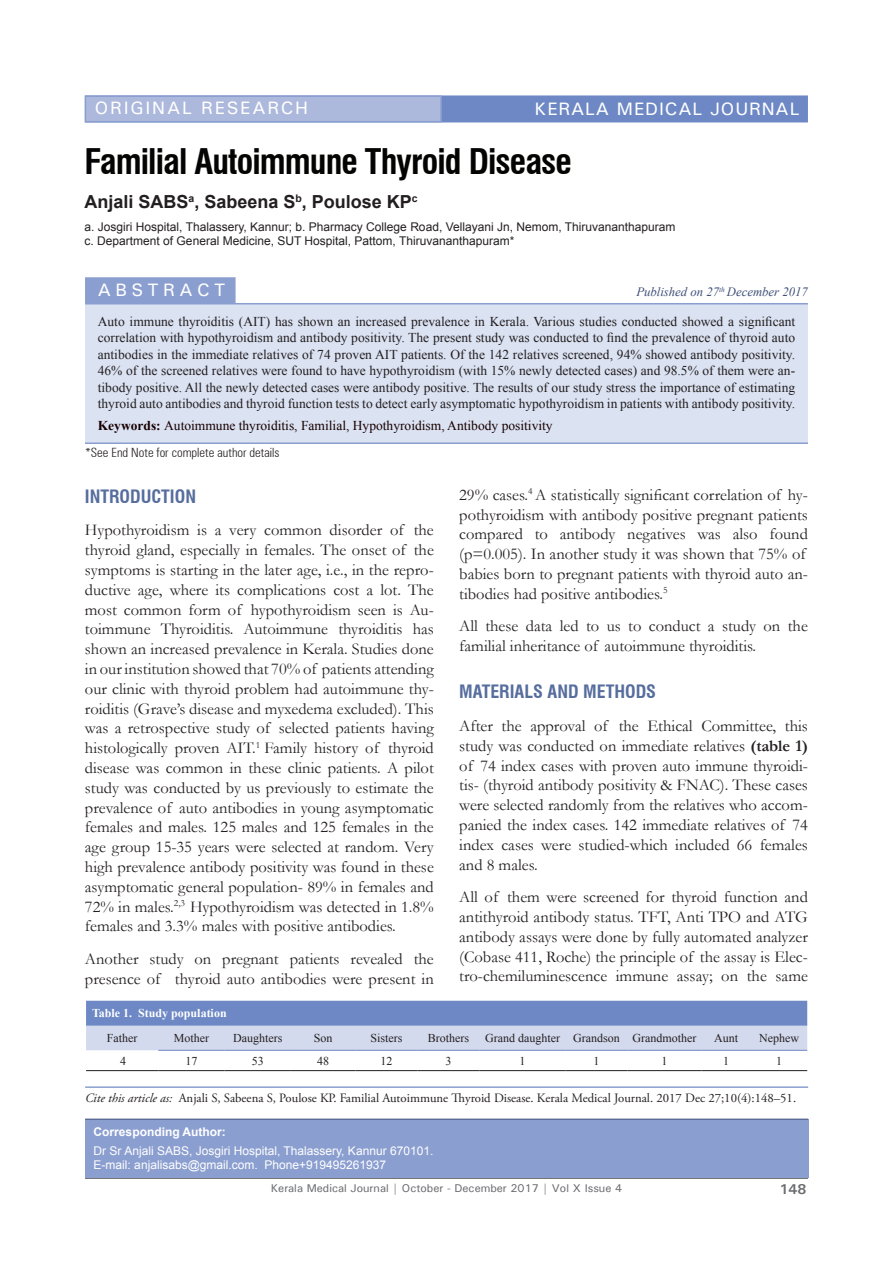
<style>
.page{position:relative;width:893px;height:1263px;background:#fff}
.page>*{position:absolute;margin:0;border:0;box-sizing:border-box;transform-origin:0 0}
.t1{font:700 condensed 34.5px "Swiss 721 BT";letter-spacing:-.025em;color:#040503}
.Title_Name{font:700 18px "Arial";color:#231f20}
.Head_1{font:700 condensed 18px "Swiss 721 BT";color:#566d9e}
.t2{font:500 18px "Univers";letter-spacing:.05em;color:#fff}
.t3{font:500 18px "Univers";letter-spacing:.1em;color:#fff}
.t4{font:500 18px "Univers";letter-spacing:.25em;color:#fff}
.Para_1{font:16.5px/19.8px "Garamond";color:#231f20;text-align:justify}
.t5{font:700 14.25px "Univers";color:#6c6d70}
.Abstract{font:13.5px/16.5px "Times New Roman";color:#231f20;text-align:justify}
.Abstract-2{font:13.5px "Times New Roman";color:#170000}
.t6{font:12.75px "Adobe Garamond Pro";color:#231f20}
.t7{font:300 condensed 12.75px "Zurich BT";color:#231f20}
.t8{font:italic 12.75px "Times New Roman";color:#3e4f77}
.Title_Name-2{font:12px/14.4px "Arial";color:#231f20}
.Corresponding_Author{font:12px/14.4px "Arial";color:#fff}
.t9{font:12px "Times New Roman";color:#231f20}
.t10{font:700 12px "Times New Roman";color:#fff}
.t11{font:700 12px "Arial";color:#fff}
.t12{font:500 11.25px "Univers";color:#6c6d70}
.s1{font-weight:700}
.s2{font-style:italic}
</style>
<div class="page">
<hr style="left:85px;top:1178px;width:723px;height:1px;background:#57585a">
<hr style="left:85px;top:1086px;width:723px;height:2px;background:#8b9ed0">
<div style="left:85px;top:95px;width:723px;height:27px;background:#6d88c5;border:2px solid #6d88c5"></div>
<div style="left:85px;top:95px;width:357px;height:27px;background:#acb8dc;border:2px solid #8b9ed0"></div>
<div style="left:85px;top:277px;width:151px;height:26px;background:#8b9ed0;border:2px solid #8b9ed0"></div>
<div style="left:85px;top:304px;width:723px;height:138px;background:#dbe2f2"></div>
<hr style="left:85px;top:303px;width:723px;height:1px;background:#8b9ed0">
<hr style="left:85px;top:442px;width:723px;height:2px;background:#8b9ed0">
<div style="left:85px;top:1119px;width:723px;height:59px;background:#8b9ed0"></div>
<hr style="left:85px;top:1119px;width:723px;height:1px;background:#3e4f77">
<svg style="left:86px;top:1001px;width:721px;height:49px;background:#9fb0d9"></svg>
<hr style="left:158px;top:1050px;width:67px;height:1px;background:#6d88c5">
<hr style="left:225px;top:1050px;width:66px;height:1px;background:#6d88c5">
<hr style="left:291px;top:1050px;width:64px;height:1px;background:#6d88c5">
<hr style="left:355px;top:1050px;width:63px;height:1px;background:#6d88c5">
<hr style="left:418px;top:1050px;width:62px;height:1px;background:#6d88c5">
<hr style="left:480px;top:1050px;width:85px;height:1px;background:#6d88c5">
<hr style="left:565px;top:1050px;width:62px;height:1px;background:#6d88c5">
<hr style="left:627px;top:1050px;width:74px;height:1px;background:#6d88c5">
<hr style="left:701px;top:1050px;width:50px;height:1px;background:#6d88c5">
<hr style="left:751px;top:1050px;width:56px;height:1px;background:#6d88c5">
<hr style="left:86px;top:1070px;width:72px;height:1px;background:#231f20">
<hr style="left:158px;top:1070px;width:67px;height:1px;background:#231f20">
<hr style="left:225px;top:1070px;width:66px;height:1px;background:#231f20">
<hr style="left:291px;top:1070px;width:64px;height:1px;background:#231f20">
<hr style="left:355px;top:1070px;width:63px;height:1px;background:#231f20">
<hr style="left:418px;top:1070px;width:62px;height:1px;background:#231f20">
<hr style="left:480px;top:1070px;width:85px;height:1px;background:#231f20">
<hr style="left:565px;top:1070px;width:62px;height:1px;background:#231f20">
<hr style="left:627px;top:1070px;width:74px;height:1px;background:#231f20">
<hr style="left:701px;top:1070px;width:50px;height:1px;background:#231f20">
<hr style="left:751px;top:1070px;width:56px;height:1px;background:#231f20">
<p class="t3" style="left:95px;top:97px;width:215px">ORIGINAL RESEARCH</p>
<p class="t2" style="left:534px;top:97px;width:266px">KERALA MEDICAL JOURNAL</p>
<p class="t1" style="left:85px;top:141px;width:489px">Familial Autoimmune Thyroid Disease</p>
<p class="Title_Name" style="left:85px;top:190px;width:335px">Anjali SABS<sup>a</sup>, Sabeena S<sup>b</sup>, Poulose KP<sup>c</sup></p>
<p class="Title_Name-2" style="left:85px;top:220px;width:592px">a. Josgiri Hospital, Thalassery, Kannur; b. Pharmacy College Road, Vellayani Jn, Nemom, Thiruvananthapuram c. Department of General Medicine, SUT Hospital, Pattom, Thiruvananthapuram*</p>
<p class="t4" style="left:98px;top:278px;width:129px">ABSTRACT</p>
<p class="Abstract" style="left:98px;top:313px;width:699px">Auto immune thyroiditis (AIT) has shown an increased prevalence in Kerala. Various studies conducted showed a significant correlation with hypothyroidism and antibody positivity. The present study was conducted to find the prevalence of thyroid auto antibodies in the immediate relatives of 74 proven AIT patients. Of the 142 relatives screened, 94% showed antibody positivity.<br>46% of the screened relatives were found to have hypothyroidism (with 15% newly detected cases) and 98.5% of them were an&shy;tibody positive. All the newly detected cases were antibody positive. The results of our study stress the importance of estimating thyroid auto antibodies and thyroid function tests to detect early asymptomatic hypothyroidism in patients with antibody positivity.</p>
<p class="Abstract-2" style="left:98px;top:417px;width:456px"><span class="s1">Keywords:</span> Autoimmune thyroiditis, Familial, Hypothyroidism, Antibody positivity</p>
<p class="t7" style="left:85px;top:445px;width:196px">*See End Note for complete author details</p>
<p class="t8" style="left:636px;top:283px;width:173px">Published on 27<sup>th</sup> December 2017</p>
<p class="Head_1" style="left:85px;top:485px;width:113px">INTRODUCTION</p>
<p class="Para_1" style="left:85px;top:520px;width:350px">Hypothyroidism is a very common disorder of the thyroid gland, especially in females. The onset of the symptoms is starting in the later age, i.e., in the repro&shy;ductive age, where its complications cost a lot. The most common form of hypothyroidism seen is Au&shy;toimmune Thyroiditis. Autoimmune thyroiditis has shown an increased prevalence in Kerala. Studies done in our institution showed that 70% of patients attending our clinic with thyroid problem had autoimmune thy&shy;roiditis (Grave’s disease and myxedema excluded). This was a retrospective study of selected patients having histologically proven AIT.<sup>1</sup> Family history of thyroid disease was common in these clinic patients. A pilot study was conducted by us previously to estimate the prevalence of auto antibodies in young asymptomatic females and males. 125 males and 125 females in the age group 15-35 years were selected at random. Very high prevalence antibody positivity was found in these asymptomatic general population- 89% in females and 72% in males.<sup>2,3</sup> Hypothyroidism was detected in 1.8% females and 3.3% males with positive antibodies.</p>
<p class="Para_1" style="left:85px;top:948px;width:350px">Another study on pregnant patients revealed the presence of thyroid auto antibodies were present in</p>
<p class="Para_1" style="left:459px;top:484px;width:350px;text-align:left">29% cases.<sup>4</sup> A statistically significant correlation of hy&shy;pothyroidism with antibody positive pregnant patients compared to antibody negatives was also found (p=0.005). In another study it was shown that 75% of babies born to pregnant patients with thyroid auto an&shy;tibodies had positive antibodies.<sup>5</sup></p>
<p class="Para_1" style="left:459px;top:616px;width:350px">All these data led to us to conduct a study on the familial inheritance of autoimmune thyroiditis.</p>
<p class="Head_1" style="left:459px;top:681px;width:198px">MATERIALS AND METHODS</p>
<p class="Para_1" style="left:459px;top:715px;width:350px">After the approval of the Ethical Committee, this study was conducted on immediate relatives <span class="s1">(table 1) </span>of 74 index cases with proven auto immune thyroidi&shy;tis- (thyroid antibody positivity &amp; FNAC). These cases were selected randomly from the relatives who accom&shy;panied the index cases. 142 immediate relatives of 74 index cases were studied-which included 66 females and 8 males.</p>
<p class="Para_1" style="left:459px;top:886px;width:350px">All of them were screened for thyroid function and antithyroid antibody status. TFT, Anti TPO and ATG antibody assays were done by fully automated analyzer (Cobase 411, Roche) the principle of the assay is Elec&shy;tro-chemiluminescence immune assay; on the same</p>
<p class="t10" style="left:92px;top:1005px;width:136px">Table 1. Study population</p>
<p class="t9" style="left:107px;top:1030px;width:32px">Father</p>
<p class="t9" style="left:174px;top:1030px;width:37px">Mother</p>
<p class="t9" style="left:233px;top:1030px;width:51px">Daughters</p>
<p class="t9" style="left:314px;top:1030px;width:20px">Son</p>
<p class="t9" style="left:371px;top:1030px;width:34px">Sisters</p>
<p class="t9" style="left:428px;top:1030px;width:43px">Brothers</p>
<p class="t9" style="left:485px;top:1030px;width:76px">Grand daughter</p>
<p class="t9" style="left:573px;top:1030px;width:48px">Grandson</p>
<p class="t9" style="left:632px;top:1030px;width:65px">Grandmother</p>
<p class="t9" style="left:714px;top:1030px;width:26px">Aunt</p>
<p class="t9" style="left:759px;top:1030px;width:41px">Nephew</p>
<p class="t9" style="left:120px;top:1052px;width:7px">4</p>
<p class="t9" style="left:185px;top:1052px;width:13px">17</p>
<p class="t9" style="left:252px;top:1052px;width:13px">53</p>
<p class="t9" style="left:317px;top:1052px;width:13px">48</p>
<p class="t9" style="left:381px;top:1052px;width:14px">12</p>
<p class="t9" style="left:446px;top:1052px;width:7px">3</p>
<p class="t9" style="left:519px;top:1052px;width:7px">1</p>
<p class="t9" style="left:593px;top:1052px;width:7px">1</p>
<p class="t9" style="left:661px;top:1052px;width:7px">1</p>
<p class="t9" style="left:723px;top:1052px;width:7px">1</p>
<p class="t9" style="left:776px;top:1052px;width:7px">1</p>
<p class="t6" style="left:85px;top:1090px;width:713px"><span class="s2">Cite this article as:</span> Anjali S, Sabeena S, Poulose KP. Familial Autoimmune Thyroid Disease. Kerala Medical Journal. 2017 Dec 27;10(4):148–51.</p>
<p class="t11" style="left:94px;top:1124px;width:134px">Corresponding Author:</p>
<p class="Corresponding_Author" style="left:94px;top:1144px;width:341px">Dr Sr Anjali SABS, Josgiri Hospital, Thalassery, Kannur 670101.<br>E-mail: anjalisabs@gmail.com. Phone+919495261937</p>
<p class="t12" style="left:271px;top:1181px;width:353px">Kerala Medical Journal | October - December 2017 | Vol X Issue 4</p>
<p class="t5" style="left:780px;top:1180px;width:28px">148</p>
</div>
